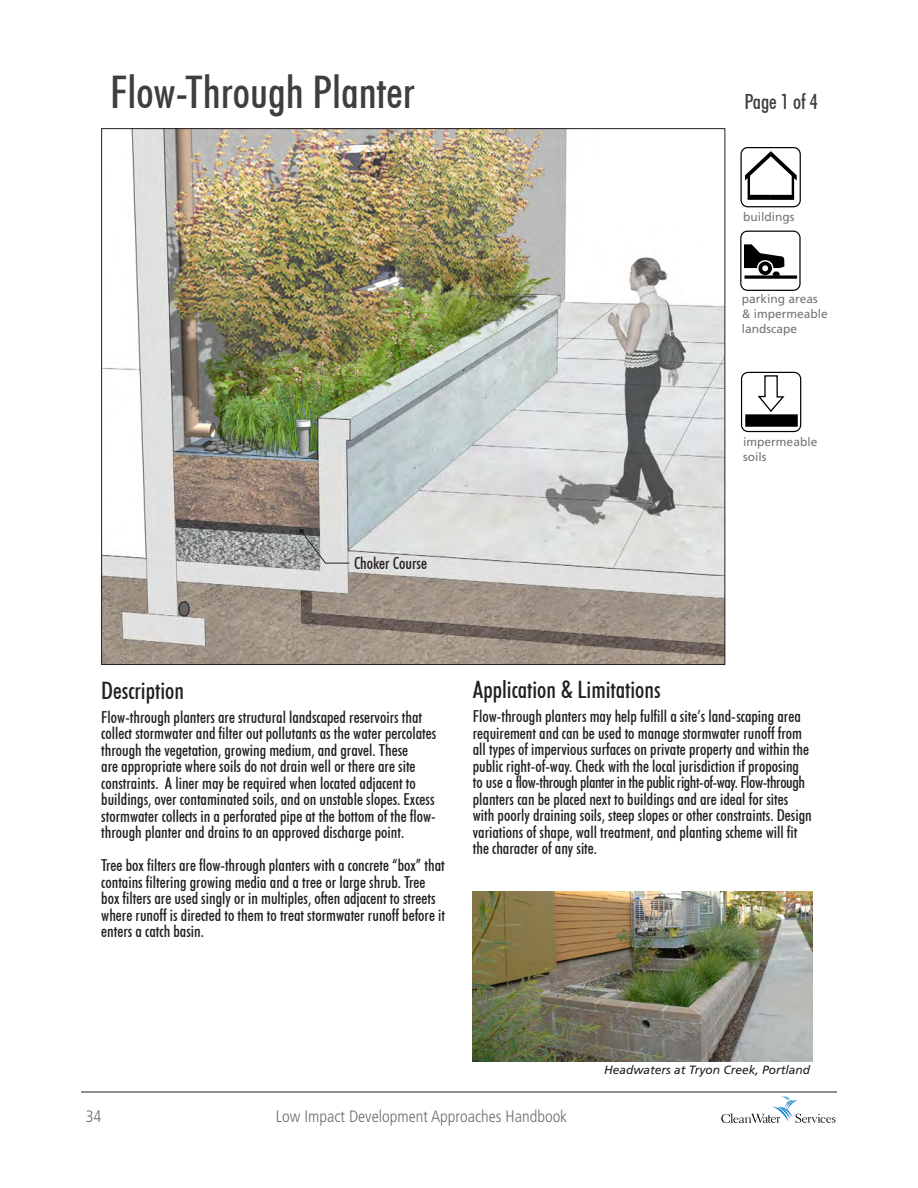
<style>
.page{position:relative;width:918px;height:1188px;background:#fff}
.page>*{position:absolute;margin:0;border:0;box-sizing:border-box;transform-origin:0 0}
.t1{font:500 condensed 45px "Futura BT";color:#3e3e3f}
.t2{font:500 condensed 24px "Futura BT";color:#231f20}
.t3{font:500 condensed 21px "Futura BT";color:#3e3e3f}
.t4{font:500 condensed 16.5px/16.5px "Futura BT";color:#231f20}
.t5{font:300 condensed 16.5px "Frutiger LT Pro";color:#6d6e71}
.t6{font:12px "Frutiger";color:#727477}
.t7{font:italic 12px "Frutiger";color:#231f20}
</style>
<div class="page">
<hr style="left:81px;top:1092px;width:756px;height:1px;background:#231f20">
<svg style="left:721px;top:1096px;width:115px;height:27px"></svg>
<img style="left:103px;top:130px;width:620px;height:533px">
<svg style="left:740px;top:147px;width:61px;height:60px"></svg>
<div style="left:742px;top:148px;width:58px;height:58px;background:#fff;border-radius:6px"></div>
<svg style="left:745px;top:151px;width:52px;height:49px"></svg>
<svg style="left:741px;top:372px;width:60px;height:60px"></svg>
<div style="left:742px;top:373px;width:58px;height:58px;background:#fff;border-radius:6px"></div>
<div style="left:745px;top:414px;width:53px;height:13px;background:#000"></div>
<svg style="left:757px;top:375px;width:28px;height:37px"></svg>
<svg style="left:740px;top:231px;width:61px;height:60px"></svg>
<div style="left:741px;top:232px;width:58px;height:58px;background:#fff;border-radius:6px"></div>
<svg style="left:745px;top:275px;width:52px;height:4px"></svg>
<svg style="left:745px;top:244px;width:39px;height:32px"></svg>
<img style="left:472px;top:891px;width:340px;height:170px">
<svg style="left:176px;top:519px;width:174px;height:45px"></svg>
<p class="t1" style="left:110px;top:65px;width:306px">Flow-Through Planter</p>
<p class="t4" style="left:354px;top:555px;width:74px">Choker Course</p>
<p class="t3" style="left:744px;top:89px;width:75px">Page 1 of 4</p>
<p class="t6" style="left:743px;top:209px;width:53px">buildings</p>
<p class="t6" style="left:742px;top:292px;width:78px">parking areas</p>
<p class="t6" style="left:742px;top:307px;width:88px">&amp; impermeable</p>
<p class="t6" style="left:742px;top:322px;width:57px">landscape</p>
<p class="t6" style="left:743px;top:435px;width:76px">impermeable</p>
<p class="t6" style="left:743px;top:450px;width:25px">soils</p>
<p class="t2" style="left:101px;top:676px;width:84px">Description</p>
<p class="t4" style="left:101px;top:709px;width:337px">Flow-through planters are structural landscaped reservoirs that collect stormwater and filter out pollutants as the water percolates through the vegetation, growing medium, and gravel. These<br>are appropriate where soils do not drain well or there are site constraints. A liner may be required when located adjacent to buildings, over contaminated soils, and on unstable slopes. Excess stormwater collects in a perforated pipe at the bottom of the flow&shy;through planter and drains to an approved discharge point.</p>
<p class="t4" style="left:101px;top:857px;width:345px">Tree box filters are flow-through planters with a concrete “box” that contains filtering growing media and a tree or large shrub. Tree box filters are used singly or in multiples, often adjacent to streets where runoff is directed to them to treat stormwater runoff before it enters a catch basin.</p>
<p class="t2" style="left:473px;top:675px;width:189px">Application &amp; Limitations</p>
<p class="t4" style="left:473px;top:708px;width:340px">Flow-through planters may help fulfill a site’s land-scaping area requirement and can be used to manage stormwater runoff from all types of impervious surfaces on private property and within the public right-of-way. Check with the local jurisdiction if proposing to use a flow-through planter in the public right-of-way. Flow-through planters can be placed next to buildings and are ideal for sites with poorly draining soils, steep slopes or other constraints. Design variations of shape, wall treatment, and planting scheme will fit the character of any site.</p>
<p class="t7" style="left:604px;top:1063px;width:207px">Headwaters at Tryon Creek, Portland</p>
<p class="t5" style="left:86px;top:1107px;width:17px">34</p>
<p class="t5" style="left:276px;top:1107px;width:293px">Low Impact Development Approaches Handbook</p>
</div>
